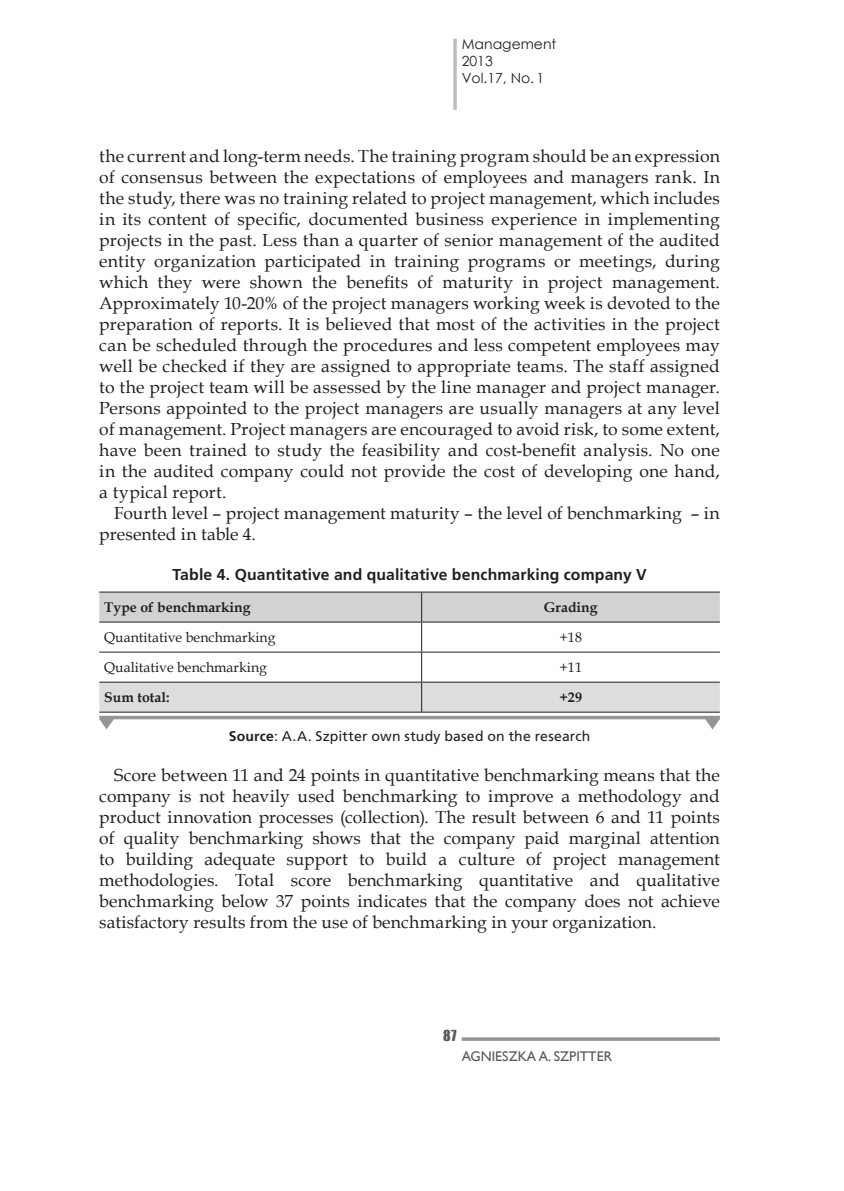
<style>
.page{position:relative;width:844px;height:1191px;background:#fff}
.page>*{position:absolute;margin:0;border:0;box-sizing:border-box;transform-origin:0 0}
.t1{font:17.5px/21px "Book Antiqua";letter-spacing:.01em;color:#231f20;text-align:justify}
.t2{font:700 15.75px "Frutiger LT Pro";letter-spacing:.01em;color:#231f20}
.t3{font:14px "Book Antiqua";color:#231f20}
.t4{font:14px "Frutiger LT Pro";letter-spacing:.015em;color:#231f20}
.t5{font:700 14px "Book Antiqua";color:#231f20}
.t6{font:14px/16.8px "Century Gothic";color:#231f20}
.t7{font:14px "Gill Sans";color:#57585a}
.t8{font:14px "Impact";color:#57585a}
.s1{font-weight:700}
</style>
<div class="page">
<hr style="left:453px;top:39px;width:3px;height:71px;background:#bcbdc0">
<hr style="left:461px;top:1037px;width:258px;height:3px;background:#939598">
<hr style="left:99px;top:716px;width:620px;height:3px;background:#939598">
<svg style="left:99px;top:719px;width:15px;height:10px"></svg>
<svg style="left:705px;top:719px;width:14px;height:10px"></svg>
<hr style="left:99px;top:591px;width:322px;height:1px;background:#231f20">
<hr style="left:421px;top:591px;width:298px;height:1px;background:#231f20">
<svg style="left:99px;top:592px;width:620px;height:119px"></svg>
<hr style="left:99px;top:711px;width:322px;height:1px;background:#231f20">
<hr style="left:421px;top:711px;width:298px;height:1px;background:#231f20">
<p class="t6" style="left:461px;top:36px;width:96px">Management<br>2013<br>Vol.17, No. 1</p>
<p class="t1" style="left:99px;top:145px;width:622px">the current and long-term needs. The training program should be an expression of consensus between the expectations of employees and managers rank. In the study, there was no training related to project management, which includes in its content of specific, documented business experience in implementing projects in the past. Less than a quarter of senior management of the audited entity organization participated in training programs or meetings, during which they were shown the benefits of maturity in project management.<br>Approximately 10-20% of the project managers working week is devoted to the preparation of reports. It is believed that most of the activities in the project can be scheduled through the procedures and less competent employees may well be checked if they are assigned to appropriate teams. The staff assigned to the project team will be assessed by the line manager and project manager.<br>Persons appointed to the project managers are usually managers at any level of management. Project managers are encouraged to avoid risk, to some extent, have been trained to study the feasibility and cost-benefit analysis. No one in the audited company could not provide the cost of developing one hand, a typical report.</p>
<p class="t1" style="left:99px;top:502px;width:621px;text-indent:15px">Fourth level – project management maturity – the level of benchmarking – in presented in table 4.</p>
<p class="t2" style="left:172px;top:565px;width:475px">Table 4. Quantitative and qualitative benchmarking company V</p>
<p class="t5" style="left:104px;top:598px;width:148px">Type of benchmarking</p>
<p class="t5" style="left:543px;top:598px;width:55px">Grading</p>
<p class="t3" style="left:104px;top:627px;width:173px">Quantitative benchmarking</p>
<p class="t3" style="left:559px;top:627px;width:24px">+18</p>
<p class="t3" style="left:104px;top:657px;width:164px">Qualitative benchmarking</p>
<p class="t3" style="left:559px;top:657px;width:24px">+11</p>
<p class="t5" style="left:104px;top:688px;width:67px">Sum total:</p>
<p class="t5" style="left:559px;top:688px;width:24px">+29</p>
<p class="t4" style="left:229px;top:728px;width:363px"><span class="s1">Source</span>: A.A. Szpitter own study based on the research</p>
<p class="t1" style="left:99px;top:764px;width:622px;text-indent:15px">Score between 11 and 24 points in quantitative benchmarking means that the company is not heavily used benchmarking to improve a methodology and product innovation processes (collection). The result between 6 and 11 points of quality benchmarking shows that the company paid marginal attention to building adequate support to build a culture of project management methodologies. Total score benchmarking quantitative and qualitative benchmarking below 37 points indicates that the company does not achieve satisfactory results from the use of benchmarking in your organization.</p>
<p class="t8" style="left:443px;top:1024px;width:15px">87</p>
<p class="t7" style="left:461px;top:1048px;width:152px">AGNIESZKA A. SZPITTER</p>
</div>
